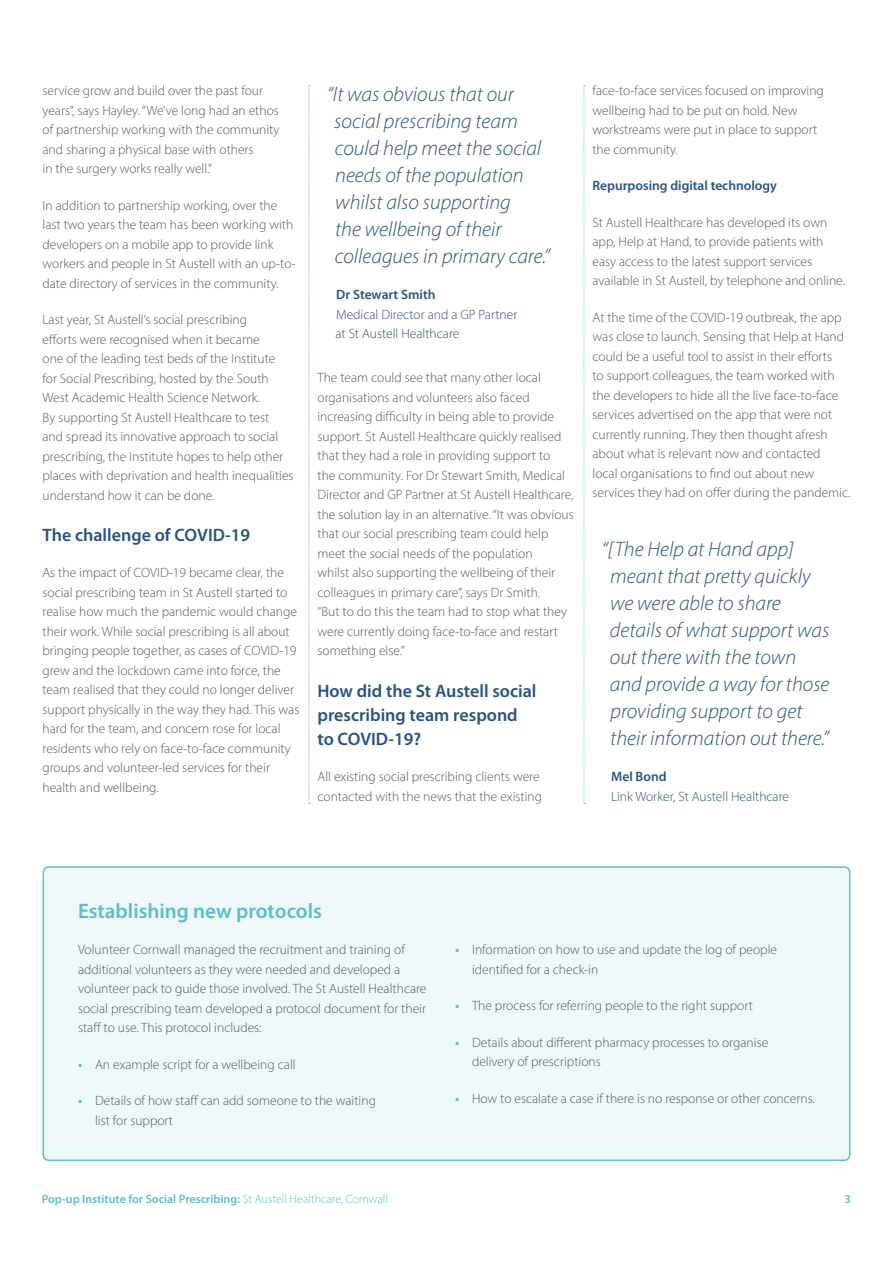
<style>
.page{position:relative;width:893px;height:1263px;background:#fff}
.page>*{position:absolute;margin:0;border:0;box-sizing:border-box;transform-origin:0 0}
.t1{font:italic 300 21px/27px "Myriad Pro";color:#295182}
.t2{font:600 21px "Myriad Pro";color:#5bbfc6}
.t3{font:600 18px/24px "Myriad Pro";color:#295182}
.t4{font:300 13.5px/19.5px "Myriad Pro";color:#575756}
.t5{font:300 13.5px/19.5px "Myriad Pro";color:#295182}
.t6{font:600 13.5px "Myriad Pro";color:#295182}
.t7{font:600 12px "Myriad Pro";color:#5bbfc6}
.s1{font-weight:600;color:#5bbfc6}
.s2{font-weight:300}
</style>
<div class="page">
<svg style="left:309px;top:85px;width:1px;height:719px"></svg>
<svg style="left:584px;top:85px;width:1px;height:719px"></svg>
<div style="left:43px;top:867px;width:807px;height:293px;background:#eff9f9;border-radius:5px"></div>
<div style="left:43px;top:866px;width:807px;height:295px;border:2px solid #5bbfc6;border-radius:5px"></div>
<p class="t4" style="left:43px;top:81px;width:238px">service grow and build over the past four years”, says Hayley. “We’ve long had an ethos of partnership working with the community and sharing a physical base with others<br>in the surgery works really well.”</p>
<p class="t4" style="left:43px;top:195px;width:255px">In addition to partnership working, over the last two years the team has been working with developers on a mobile app to provide link workers and people in St Austell with an up-to&shy;date directory of services in the community.</p>
<p class="t4" style="left:43px;top:310px;width:253px">Last year, St Austell’s social prescribing<br>efforts were recognised when it became<br>one of the leading test beds of the Institute<br>for Social Prescribing, hosted by the South West Academic Health Science Network.<br>By supporting St Austell Healthcare to test<br>and spread its innovative approach to social prescribing, the Institute hopes to help other places with deprivation and health inequalities understand how it can be done.</p>
<h2 class="t3" style="left:43px;top:523px;width:209px">The challenge of COVID-19</h2>
<p class="t4" style="left:43px;top:563px;width:258px">As the impact of COVID-19 became clear, the social prescribing team in St Austell started to realise how much the pandemic would change their work. While social prescribing is all about bringing people together, as cases of COVID-19 grew and the lockdown came into force, the team realised that they could no longer deliver support physically in the way they had. This was hard for the team, and concern rose for local residents who rely on face-to-face community groups and volunteer-led services for their health and wellbeing.</p>
<h1 class="t1" style="left:334px;top:80px;width:217px;text-indent:-7px">“It was obvious that our social prescribing team could help meet the social needs of the population whilst also supporting<br>the wellbeing of their colleagues in primary care.”</h1>
<p class="t6" style="left:336px;top:287px;width:101px">Dr Stewart Smith</p>
<p class="t5" style="left:335px;top:304px;width:183px">Medical Director and a GP Partner at St Austell Healthcare</p>
<p class="t4" style="left:317px;top:368px;width:258px">The team could see that many other local organisations and volunteers also faced increasing difficulty in being able to provide support. St Austell Healthcare quickly realised that they had a role in providing support to<br>the community. For Dr Stewart Smith, Medical Director and GP Partner at St Austell Healthcare, the solution lay in an alternative. “It was obvious that our social prescribing team could help meet the social needs of the population<br>whilst also supporting the wellbeing of their colleagues in primary care”, says Dr Smith.<br>“But to do this the team had to stop what they were currently doing face-to-face and restart something else.”</p>
<h2 class="t3" style="left:317px;top:679px;width:221px">How did the St Austell social prescribing team respond to COVID-19?</h2>
<p class="t4" style="left:317px;top:767px;width:226px">All existing social prescribing clients were contacted with the news that the existing</p>
<p class="t4" style="left:592px;top:81px;width:233px">face-to-face services focused on improving wellbeing had to be put on hold. New workstreams were put in place to support the community.</p>
<p class="t6" style="left:592px;top:178px;width:186px">Repurposing digital technology</p>
<p class="t4" style="left:592px;top:212px;width:254px">St Austell Healthcare has developed its own app, Help at Hand, to provide patients with easy access to the latest support services available in St Austell, by telephone and online.</p>
<p class="t4" style="left:592px;top:307px;width:259px">At the time of the COVID-19 outbreak, the app was close to launch. Sensing that Help at Hand could be a useful tool to assist in their efforts<br>to support colleagues, the team worked with the developers to hide all the live face-to-face services advertised on the app that were not currently running. They then thought afresh about what is relevant now and contacted<br>local organisations to find out about new services they had on offer during the pandemic.</p>
<h1 class="t1" style="left:610px;top:535px;width:221px;text-indent:-8px">“[The Help at Hand app] meant that pretty quickly we were able to share details of what support was out there with the town and provide a way for those providing support to get their information out there.”</h1>
<p class="t6" style="left:611px;top:769px;width:57px">Mel Bond</p>
<p class="t5" style="left:611px;top:786px;width:180px">Link Worker, St Austell Healthcare</p>
<h1 class="t2" style="left:78px;top:899px;width:245px">Establishing new protocols</h1>
<p class="t4" style="left:78px;top:940px;width:350px">Volunteer Cornwall managed the recruitment and training of additional volunteers as they were needed and developed a volunteer pack to guide those involved. The St Austell Healthcare social prescribing team developed a protocol document for their staff to use. This protocol includes:</p>
<p class="t4" style="left:78px;top:1054px;width:219px"><span class="s1">•</span> An example script for a wellbeing call</p>
<p class="t4" style="left:95px;top:1091px;width:282px;text-indent:-17px"><span class="s1">•</span> Details of how staff can add someone to the waiting list for support</p>
<p class="t7" style="left:42px;top:1193px;width:348px">Pop-up Institute for Social Prescribing: <span class="s2">St Austell Healthcare, Cornwall</span></p>
<p class="t4" style="left:472px;top:940px;width:307px;text-indent:-17px"><span class="s1">•</span> Information on how to use and update the log of people identified for a check-in</p>
<p class="t4" style="left:455px;top:996px;width:299px"><span class="s1">•</span> The process for referring people to the right support</p>
<p class="t4" style="left:472px;top:1032px;width:298px;text-indent:-17px"><span class="s1">•</span> Details about different pharmacy processes to organise delivery of prescriptions</p>
<p class="t4" style="left:455px;top:1088px;width:361px"><span class="s1">•</span> How to escalate a case if there is no response or other concerns.</p>
<p class="t7" style="left:845px;top:1193px;width:8px">3</p>
</div>
